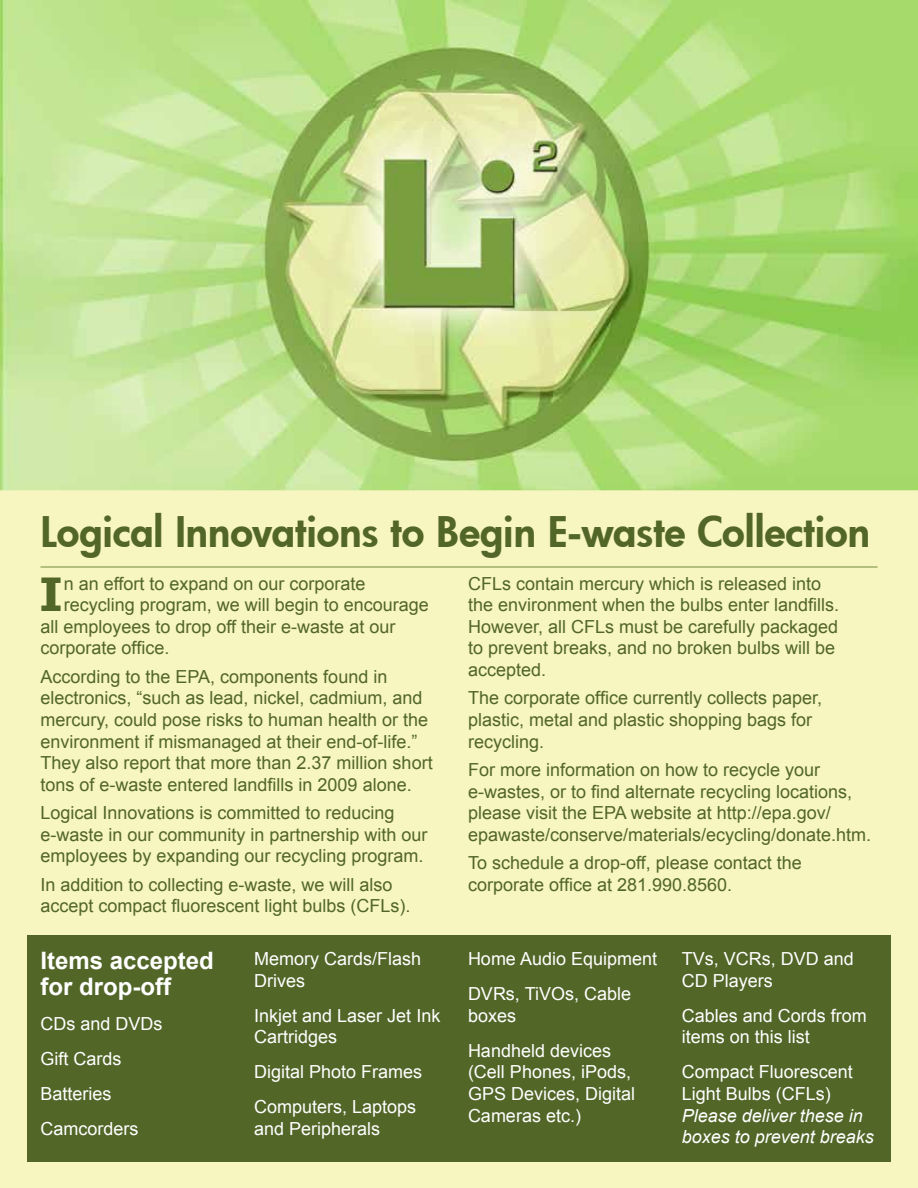
<style>
.page{position:relative;width:918px;height:1188px;background:#fff}
.page>*{position:absolute;margin:0;border:0;box-sizing:border-box;transform-origin:0 0}
.t1{font:700 49.8px "Rockwell";color:#526628}
.t2{font:800 41.25px "Futura";color:#526628}
.t3{font:700 24px/25.5px "Arial";color:#fff}
.t4{font:18px/21.6px "Arial";color:#526628}
.t5{font:18px/21.6px "Arial";color:#fff}
.t6{font:italic 18px/21.6px "Arial";color:#fff}
</style>
<div class="page">
<img style="left:0;top:0;width:918px;height:490px">
<div style="left:0;top:490px;width:918px;height:698px;background:#f7f5c0"></div>
<div style="left:27px;top:935px;width:864px;height:227px;background:#526628"></div>
<hr style="left:40px;top:567px;width:838px;height:1px;background:#738a3c">
<h2 class="t2" style="left:40px;top:504px;width:831px">Logical Innovations to Begin E-waste Collection</h2>
<h1 class="t1" style="left:40px;top:564px;width:23px">I</h1>
<p class="t4" style="left:64px;top:573px;width:303px">n an effort to expand on our corporate</p>
<p class="t4" style="left:64px;top:594px;width:367px">recycling program, we will begin to encourage</p>
<p class="t4" style="left:41px;top:616px;width:356px">all employees to drop off their e-waste at our</p>
<p class="t4" style="left:41px;top:637px;width:131px">corporate office.</p>
<p class="t4" style="left:41px;top:666px;width:394px">According to the EPA, components found in electronics, “such as lead, nickel, cadmium, and mercury, could pose risks to human health or the environment if mismanaged at their end-of-life.” They also report that more than 2.37 million short tons of e-waste entered landfills in 2009 alone.</p>
<p class="t4" style="left:41px;top:802px;width:389px">Logical Innovations is committed to reducing e-waste in our community in partnership with our employees by expanding our recycling program.</p>
<p class="t4" style="left:41px;top:874px;width:372px">In addition to collecting e-waste, we will also accept compact fluorescent light bulbs (CFLs).</p>
<h3 class="t3" style="left:40px;top:949px;width:175px">Items accepted for drop-off</h3>
<p class="t5" style="left:40px;top:1006px;width:124px;line-height:35.1px">CDs and DVDs<br>Gift Cards<br>Batteries<br>Camcorders</p>
<p class="t5" style="left:254px;top:948px;width:169px">Memory Cards/Flash<br>Drives</p>
<p class="t5" style="left:254px;top:1005px;width:188px">Inkjet and Laser Jet Ink<br>Cartridges</p>
<p class="t5" style="left:254px;top:1055px;width:170px;line-height:35.1px">Digital Photo Frames<br>Computers, Laptops</p>
<p class="t5" style="left:254px;top:1118px;width:128px">and Peripherals</p>
<p class="t4" style="left:468px;top:573px;width:373px">CFLs contain mercury which is released into the environment when the bulbs enter landfills.<br>However, all CFLs must be carefully packaged to prevent breaks, and no broken bulbs will be accepted.</p>
<p class="t4" style="left:468px;top:687px;width:356px">The corporate office currently collects paper, plastic, metal and plastic shopping bags for recycling.</p>
<p class="t4" style="left:468px;top:759px;width:405px">For more information on how to recycle your e-wastes, or to find alternate recycling locations, please visit the EPA website at http://epa.gov/ epawaste/conserve/materials/ecycling/donate.htm.</p>
<p class="t4" style="left:468px;top:852px;width:335px">To schedule a drop-off, please contact the corporate office at 281.990.8560.</p>
<p class="t5" style="left:468px;top:941px;width:191px;line-height:35.1px">Home Audio Equipment<br>DVRs, TiVOs, Cable</p>
<p class="t5" style="left:468px;top:998px;width:145px;line-height:35.1px">boxes<br>Handheld devices</p>
<p class="t5" style="left:468px;top:1061px;width:169px">(Cell Phones, iPods,<br>GPS Devices, Digital<br>Cameras etc.)</p>
<p class="t5" style="left:682px;top:948px;width:174px">TVs, VCRs, DVD and<br>CD Players</p>
<p class="t5" style="left:682px;top:1005px;width:187px">Cables and Cords from items on this list</p>
<p class="t5" style="left:682px;top:1061px;width:173px">Compact Fluorescent<br>Light Bulbs (CFLs)</p>
<p class="t6" style="left:682px;top:1105px;width:194px">Please deliver these in boxes to prevent breaks</p>
</div>
